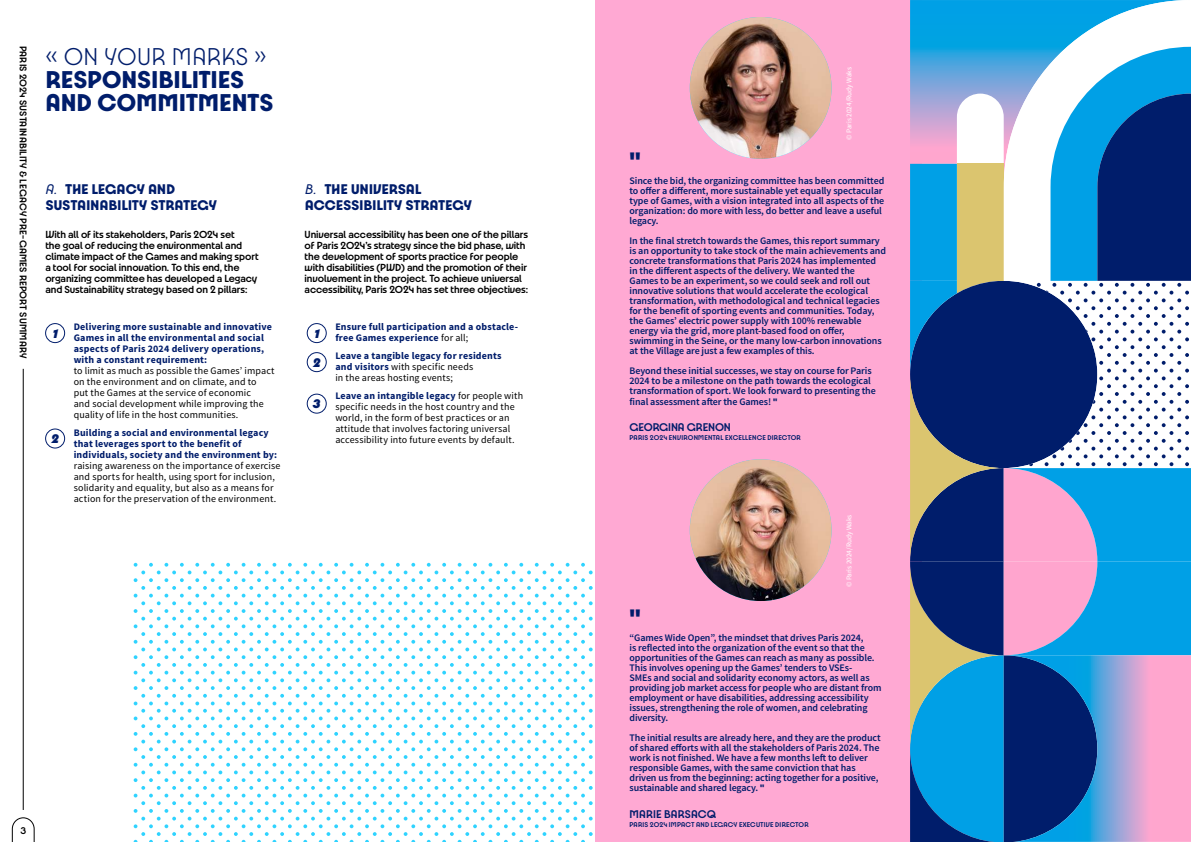
<style>
.page{position:relative;width:1191px;height:842px;background:#fff}
.page>*{position:absolute;margin:0;border:0;box-sizing:border-box;transform-origin:0 0}
.t1{font:700 27px "Paris 2024";color:#001d6b}
.t2{font:700 26px/23px "Paris 2024";letter-spacing:.015em;color:#001d6b}
.t3{font:300 26px "Paris 2024";letter-spacing:.015em;color:#001d6b}
.t4{font:700 15px/16.5px "Paris 2024";letter-spacing:.015em;color:#001d6b}
.t5{font:italic 900 13.4px "Paris 2024";color:#001d6b}
.t6{font:600 12px "Paris 2024";letter-spacing:-.01em;color:#001d6b}
.t7{font:600 12px "Paris 2024";letter-spacing:.01em;color:#001d6b}
.t8{font:600 11px/11px "Paris 2024";letter-spacing:-.01em;color:#000}
.t9{font:600 10.4px "Paris 2024";letter-spacing:.015em;color:#000}
.t10{font:600 10px/10px "Source Sans Pro";letter-spacing:-.01em;color:#001d6b}
.t11{font:10px/11px "Source Sans Pro";letter-spacing:.015em;color:#000}
.t12{font:700 10px/11px "Source Sans Pro";letter-spacing:.015em;color:#001d6b}
.t13{font:600 7.5px "Paris 2024";letter-spacing:.025em;color:#001d6b}
.t14{font:7.3px "Source Sans Variable";color:#fff}
.s1{font-weight:400;font-style:italic}
.s2{font-weight:400;color:#000}
.s3{font-weight:700;color:#001d6b}
.s4{font-family:"Paris 2024";font-weight:700}
</style>
<div class="page">
<div style="left:595px;top:0;width:327px;height:842px;background:#ffa9d3"></div>
<img style="left:690px;top:17px;width:141px;height:142px;border-radius:71px">
<img style="left:690px;top:459px;width:141px;height:142px;border-radius:71px">
<div style="left:45px;top:323px;width:20px;height:20px;border:1px solid #001d6b;border-radius:50%"></div>
<div style="left:307px;top:323px;width:19px;height:20px;border:1px solid #001d6b;border-radius:50%"></div>
<div style="left:45px;top:429px;width:20px;height:19px;border:1px solid #001d6b;border-radius:50%"></div>
<div style="left:307px;top:394px;width:19px;height:19px;border:1px solid #001d6b;border-radius:50%"></div>
<div style="left:307px;top:352px;width:19px;height:20px;border:1px solid #001d6b;border-radius:50%"></div>
<div style="left:910px;top:0;width:93px;height:47px;background:#00a1e4"></div>
<svg style="left:1003px;top:0;width:188px;height:47px;fill:#00a3e6"></svg>
<svg style="left:910px;top:47px;width:281px;height:795px;background:#5b86b6"></svg>
<svg style="left:134px;top:563px;width:458px;height:279px"></svg>
<svg style="left:12px;top:817px;width:23px;height:25px"></svg>
<hr style="left:23px;top:369px;width:1px;height:441px;background:#000">
<p class="t9" style="left:30px;top:46px;width:314px;rotate:90deg">PARIS 2024 SUSTAINABILITY &amp; LEGACY PRE-GAMES REPORT SUMMARY</p>
<h2 class="t3" style="left:46px;top:41px;width:222px">« ON YOUR MARKS »</h2>
<h2 class="t2" style="left:46px;top:67px;width:229px">RESPONSIBILITIES<br>AND COMMITMENTS</h2>
<h3 class="t4" style="left:46px;top:180px;width:173px"><span class="s1">A.</span> THE LEGACY AND<br>SUSTAINABILITY STRATEGY</h3>
<h3 class="t4" style="left:305px;top:180px;width:168px"><span class="s1">B.</span> THE UNIVERSAL<br>ACCESSIBILITY STRATEGY</h3>
<p class="t8" style="left:45px;top:228px;width:215px">With all of its stakeholders, Paris 2024 set<br>the goal of reducing the environmental and climate impact of the Games and making sport a tool for social innovation. To this end, the organizing committee has developed a Legacy and Sustainability strategy based on 2 pillars:</p>
<p class="t8" style="left:305px;top:228px;width:225px">Universal accessibility has been one of the pillars of Paris 2024’s strategy since the bid phase, with the development of sports practice for people with disabilities (PWD) and the promotion of their involvement in the project. To achieve universal accessibility, Paris 2024 has set three objectives:</p>
<p class="t12" style="left:74px;top:322px;width:200px">Delivering more sustainable and innovative Games in all the environmental and social aspects of Paris 2024 delivery operations, with a constant requirement:</p>
<p class="t11" style="left:74px;top:366px;width:202px">to limit as much as possible the Games’ impact on the environment and on climate, and to<br>put the Games at the service of economic<br>and social development while improving the quality of life in the host communities.</p>
<p class="t12" style="left:74px;top:428px;width:205px">Building a social and environmental legacy that leverages sport to the benefit of individuals, society and the environment by:</p>
<p class="t11" style="left:74px;top:461px;width:208px">raising awareness on the importance of exercise and sports for health, using sport for inclusion, solidarity and equality, but also as a means for action for the preservation of the environment.</p>
<h3 class="t5" style="left:53px;top:325px;width:6px">1</h3>
<h3 class="t5" style="left:314px;top:325px;width:6px">1</h3>
<h3 class="t5" style="left:313px;top:354px;width:9px">2</h3>
<h3 class="t5" style="left:313px;top:395px;width:9px">3</h3>
<h3 class="t5" style="left:51px;top:430px;width:9px">2</h3>
<p class="t12" style="left:335px;top:322px;width:184px">Ensure full participation and a obstacle&shy;free Games experience <span class="s2">for all;</span></p>
<p class="t12" style="left:335px;top:351px;width:168px">Leave a tangible legacy for residents and visitors <span class="s2">with specific needs<br>in the areas hosting events;</span></p>
<p class="t11" style="left:335px;top:390px;width:189px"><span class="s3">Leave an intangible legacy</span> for people with specific needs in the host country and the world, in the form of best practices or an attitude that involves factoring universal accessibility into future events by default.</p>
<p class="t9" style="left:20px;top:824px;width:7px">3</p>
<p class="t14" style="left:844px;top:140px;width:74px;rotate:-90deg">© Paris 2024/Rudy Waks</p>
<h1 class="t1" style="left:629px;top:144px;width:13px">"</h1>
<p class="t10" style="left:629px;top:176px;width:256px">Since the bid, the organizing committee has been committed to offer a different, more sustainable yet equally spectacular type of Games, with a vision integrated into all aspects of the organization: do more with less, do better and leave a useful legacy.</p>
<p class="t10" style="left:629px;top:236px;width:258px">In the final stretch towards the Games, this report summary is an opportunity to take stock of the main achievements and concrete transformations that Paris 2024 has implemented in the different aspects of the delivery. We wanted the Games to be an experiment, so we could seek and roll out innovative solutions that would accelerate the ecological transformation, with methodological and technical legacies for the benefit of sporting events and communities. Today, the Games’ electric power supply with 100% renewable energy via the grid, more plant-based food on offer, swimming in the Seine, or the many low-carbon innovations at the Village are just a few examples of this.</p>
<p class="t10" style="left:629px;top:366px;width:248px">Beyond these initial successes, we stay on course for Paris<br>2024 to be a milestone on the path towards the ecological transformation of sport. We look forward to presenting the</p>
<p class="t10" style="left:629px;top:397px;width:149px">final assessment after the Games! <span class="s4">"</span></p>
<p class="t6" style="left:629px;top:419px;width:103px">GEORGINA GRENON</p>
<p class="t13" style="left:629px;top:433px;width:173px">PARIS 2024 ENVIRONMENTAL EXCELLENCE DIRECTOR</p>
<p class="t14" style="left:844px;top:587px;width:74px;rotate:-90deg">© Paris 2024/Rudy Waks</p>
<h1 class="t1" style="left:629px;top:601px;width:13px">"</h1>
<p class="t10" style="left:629px;top:633px;width:253px">“Games Wide Open”, the mindset that drives Paris 2024,<br>is reflected into the organization of the event so that the opportunities of the Games can reach as many as possible.<br>This involves opening up the Games’ tenders to VSEs-<br>SMEs and social and solidarity economy actors, as well as providing job market access for people who are distant from employment or have disabilities, addressing accessibility issues, strengthening the role of women, and celebrating diversity.</p>
<p class="t10" style="left:629px;top:733px;width:253px">The initial results are already here, and they are the product of shared efforts with all the stakeholders of Paris 2024. The work is not finished. We have a few months left to deliver responsible Games, with the same conviction that has driven us from the beginning: acting together for a positive, sustainable and shared legacy. <span class="s4">"</span></p>
<p class="t7" style="left:629px;top:806px;width:88px">MARIE BARSACQ</p>
<p class="t13" style="left:629px;top:820px;width:181px">PARIS 2024 IMPACT AND LEGACY EXECUTIVE DIRECTOR</p>
</div>
